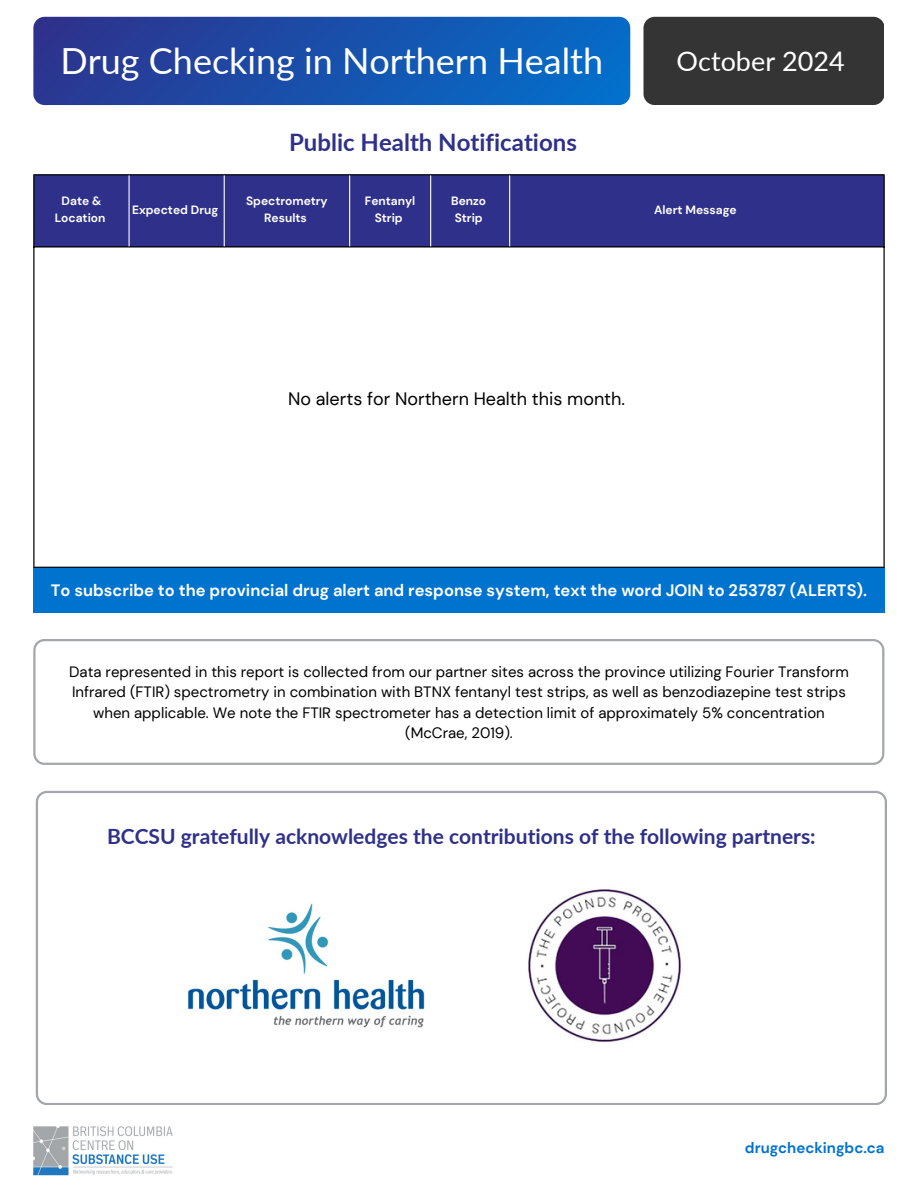
<style>
.page{position:relative;width:918px;height:1188px;background:#fff}
.page>*{position:absolute;margin:0;border:0;box-sizing:border-box;transform-origin:0 0}
.t1{font:36px "Lato";color:#fff}
.t2{font:27px "Lato";color:#fff}
.t3{font:700 24px "Lato";color:#2f3089}
.t4{font:700 21px "Lato";color:#2f3089}
.t5{font:18px "DM Sans";color:#000}
.t6{font:700 16.5px "DM Sans";color:#fff}
.t7{font:15px/20.2px "DM Sans";color:#000;text-align:center}
.t8{font:700 15px "DM Sans";color:#0073cf}
.t9{font:700 12px/16.6px "DM Sans";color:#fff;text-align:center}
</style>
<div class="page">
<svg style="left:33px;top:17px;width:597px;height:88px;background:#1850ab"></svg>
<div style="left:643px;top:17px;width:241px;height:88px;background:#343434"></div>
<img style="left:33px;top:1126px;width:140px;height:50px">
<div style="left:33px;top:568px;width:852px;height:45px;background:#0073cf"></div>
<svg style="left:33px;top:639px;width:851px;height:126px"></svg>
<div style="left:35px;top:175px;width:848px;height:71px;background:#2f3089"></div>
<hr style="left:33px;top:175px;width:2px;height:392px;background:#000">
<hr style="left:883px;top:175px;width:2px;height:392px;background:#000">
<hr style="left:33px;top:174px;width:852px;height:1px;background:#000">
<hr style="left:33px;top:246px;width:852px;height:1px;background:#000">
<hr style="left:33px;top:567px;width:852px;height:1px;background:#000">
<hr style="left:129px;top:175px;width:1px;height:71px;background:#fff">
<hr style="left:224px;top:175px;width:1px;height:71px;background:#fff">
<hr style="left:349px;top:175px;width:1px;height:71px;background:#fff">
<hr style="left:430px;top:175px;width:1px;height:71px;background:#fff">
<hr style="left:509px;top:175px;width:1px;height:71px;background:#fff">
<svg style="left:36px;top:791px;width:851px;height:314px"></svg>
<img style="left:178px;top:900px;width:256px;height:131px">
<img style="left:513px;top:874px;width:183px;height:183px">
<h1 class="t1" style="left:60px;top:39px;width:544px">Drug Checking in Northern Health</h1>
<h2 class="t2" style="left:677px;top:44px;width:170px">October 2024</h2>
<h5 class="t3" style="left:289px;top:127px;width:289px">Public Health Notifications</h5>
<p class="t9" style="left:55px;top:193px;width:52px">Date &amp;<br>Location</p>
<p class="t9" style="left:132px;top:202px;width:88px">Expected Drug</p>
<p class="t9" style="left:246px;top:193px;width:83px">Spectrometry<br>Results</p>
<p class="t9" style="left:365px;top:193px;width:52px">Fentanyl<br>Strip</p>
<p class="t9" style="left:451px;top:193px;width:37px">Benzo</p>
<p class="t9" style="left:455px;top:210px;width:29px">Strip</p>
<h5 class="t9" style="left:654px;top:202px;width:84px">Alert Message</h5>
<p class="t5" style="left:288px;top:387px;width:338px">No alerts for Northern Health this month.</p>
<p class="t6" style="left:51px;top:580px;width:818px">To subscribe to the provincial drug alert and response system, text the word JOIN to 253787 (ALERTS).</p>
<p class="t7" style="left:69px;top:662px;width:781px">Data represented in this report is collected from our partner sites across the province utilizing Fourier Transform Infrared (FTIR) spectrometry in combination with BTNX fentanyl test strips, as well as benzodiazepine test strips when applicable. We note the FTIR spectrometer has a detection limit of approximately 5% concentration (McCrae, 2019).</p>
<p class="t4" style="left:107px;top:823px;width:710px">BCCSU gratefully acknowledges the contributions of the following partners:</p>
<p class="t8" style="left:745px;top:1139px;width:141px">drugcheckingbc.ca</p>
</div>
